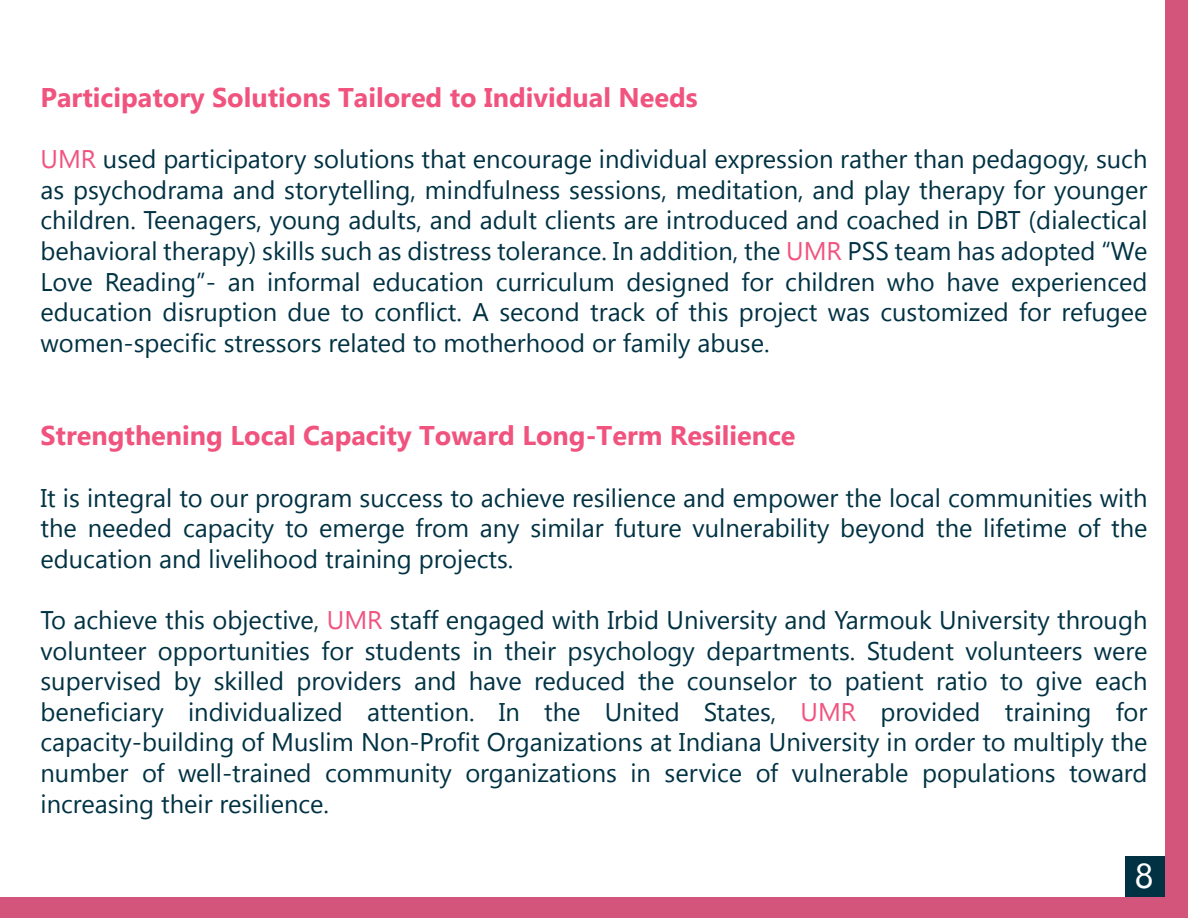
<style>
.page{position:relative;width:1188px;height:918px;background:#fff}
.page>*{position:absolute;margin:0;border:0;box-sizing:border-box;transform-origin:0 0}
.t1{font:34.5px "Gadugi";color:#fff}
.t2{font:700 27px "Gadugi";color:#f0537e}
.t3{font:25.5px/30.6px "Gadugi";color:#003243;text-align:justify}
.s1{color:#f0537e}
</style>
<div class="page">
<div style="left:1125px;top:856px;width:41px;height:41px;background:#003243"></div>
<div style="left:1166px;top:0;width:22px;height:918px;background:#d4557b"></div>
<div style="left:0;top:897px;width:1188px;height:21px;background:#d4557b"></div>
<p class="t2" style="left:40px;top:81px;width:659px">Participatory Solutions Tailored to Individual Needs</p>
<p class="t3" style="left:40px;top:144px;width:1109px"><span class="s1">UMR</span> used participatory solutions that encourage individual expression rather than pedagogy, such as psychodrama and storytelling, mindfulness sessions, meditation, and play therapy for younger children. Teenagers, young adults, and adult clients are introduced and coached in DBT (dialectical behavioral therapy) skills such as distress tolerance. In addition, the <span class="s1">UMR</span> PSS team has adopted “We Love Reading”- an informal education curriculum designed for children who have experienced education disruption due to conflict. A second track of this project was customized for refugee women-specific stressors related to motherhood or family abuse.</p>
<p class="t2" style="left:40px;top:420px;width:757px">Strengthening Local Capacity Toward Long-Term Resilience</p>
<p class="t3" style="left:40px;top:482px;width:1109px">It is integral to our program success to achieve resilience and empower the local communities with the needed capacity to emerge from any similar future vulnerability beyond the lifetime of the education and livelihood training projects.</p>
<p class="t3" style="left:40px;top:605px;width:1109px">To achieve this objective, <span class="s1">UMR</span> staff engaged with Irbid University and Yarmouk University through volunteer opportunities for students in their psychology departments. Student volunteers were supervised by skilled providers and have reduced the counselor to patient ratio to give each beneficiary individualized attention. In the United States, <span class="s1">UMR</span> provided training for capacity-building of Muslim Non-Profit Organizations at Indiana University in order to multiply the number of well-trained community organizations in service of vulnerable populations toward increasing their resilience.</p>
<h1 class="t1" style="left:1135px;top:855px;width:20px">8</h1>
</div>
